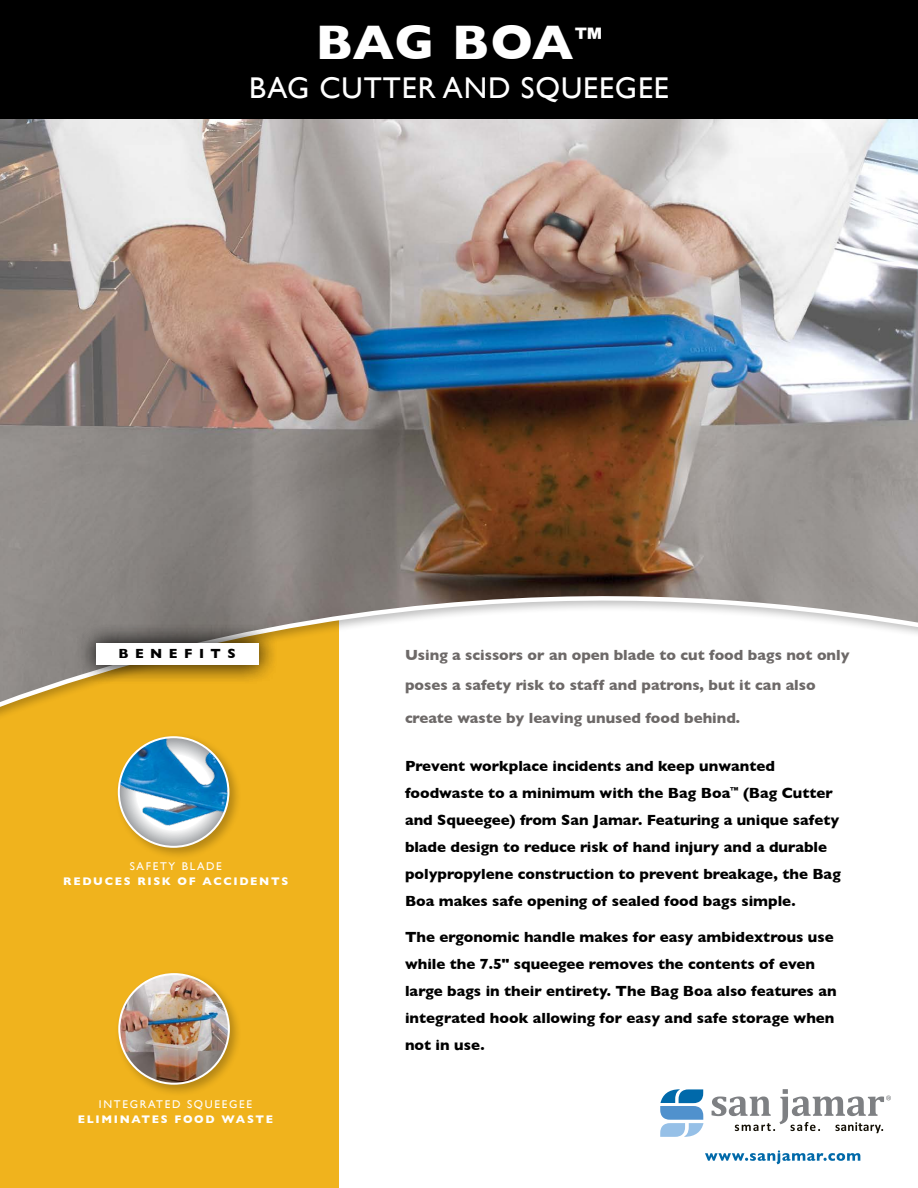
<style>
.page{position:relative;width:918px;height:1188px;background:#fff}
.page>*{position:absolute;margin:0;border:0;box-sizing:border-box;transform-origin:0 0}
.t1{font:700 49.5px "Gill Sans";letter-spacing:.01em;color:#fff}
.t2{font:30px "Gill Sans";letter-spacing:.03em;color:#fff}
.t3{font:700 15px/27px "Gill Sans";color:#000}
.t4{font:700 15px/30px "Gill Sans";color:#6d6968}
.t5{font:700 13.5px "Gill Sans";letter-spacing:.48em;color:#000}
.t6{font:700 11.25px "Gill Sans";letter-spacing:.15em;color:#fff}
.t7{font:11.25px "Gill Sans";letter-spacing:.15em;color:#fff}
</style>
<div class="page">
<div style="left:0;top:608px;width:339px;height:580px;background:#f0b31d"></div>
<svg style="left:712px;top:1089px;width:179px;height:44px"></svg>
<svg style="left:660px;top:1089px;width:43px;height:48px"></svg>
<svg style="left:705px;top:1150px;width:155px;height:14px"></svg>
<img style="left:0;top:118px;width:918px;height:598px">
<div style="left:0;top:0;width:918px;height:118px;background:#000"></div>
<div style="left:76px;top:622px;width:202px;height:63px;background:#000;opacity:.6"></div>
<div style="left:96px;top:643px;width:162px;height:21px;background:#fff"></div>
<div style="left:114px;top:969px;width:128px;height:128px;background:#000;opacity:.25"></div>
<img style="left:119px;top:974px;width:110px;height:110px;border-radius:55px">
<div style="left:118px;top:973px;width:112px;height:112px;border:2px solid #fff;border-radius:50%"></div>
<div style="left:114px;top:732px;width:128px;height:128px;background:#000;opacity:.25"></div>
<img style="left:119px;top:737px;width:109px;height:107px">
<div style="left:118px;top:736px;width:111px;height:112px;border:2px solid #fff;border-radius:50%"></div>
<h1 class="t1" style="left:316px;top:3px;width:288px">BAG BOA<sup>™</sup></h1>
<h2 class="t2" style="left:249px;top:70px;width:421px">BAG CUTTER AND SQUEEGEE</h2>
<p class="t5" style="left:118px;top:643px;width:119px">BENEFITS</p>
<p class="t7" style="left:130px;top:859px;width:94px">SAFETY BLADE</p>
<p class="t6" style="left:63px;top:872px;width:227px">REDUCES RISK OF ACCIDENTS</p>
<p class="t7" style="left:99px;top:1097px;width:155px">INTEGRATED SQUEEGEE</p>
<p class="t6" style="left:78px;top:1110px;width:197px">ELIMINATES FOOD WASTE</p>
<p class="t4" style="left:405px;top:639px;width:446px">Using a scissors or an open blade to cut food bags not only poses a safety risk to staff and patrons, but it can also</p>
<p class="t4" style="left:405px;top:702px;width:337px">create waste by leaving unused food behind.</p>
<p class="t3" style="left:405px;top:752px;width:437px">Prevent workplace incidents and keep unwanted foodwaste to a minimum with the Bag Boa<sup>™</sup> (Bag Cutter and Squeegee) from San Jamar. Featuring a unique safety blade design to reduce risk of hand injury and a durable polypropylene construction to prevent breakage, the Bag Boa makes safe opening of sealed food bags simple.</p>
<p class="t3" style="left:405px;top:923px;width:433px">The ergonomic handle makes for easy ambidextrous use while the 7.5" squeegee removes the contents of even large bags in their entirety. The Bag Boa also features an integrated hook allowing for easy and safe storage when not in use.</p>
</div>
